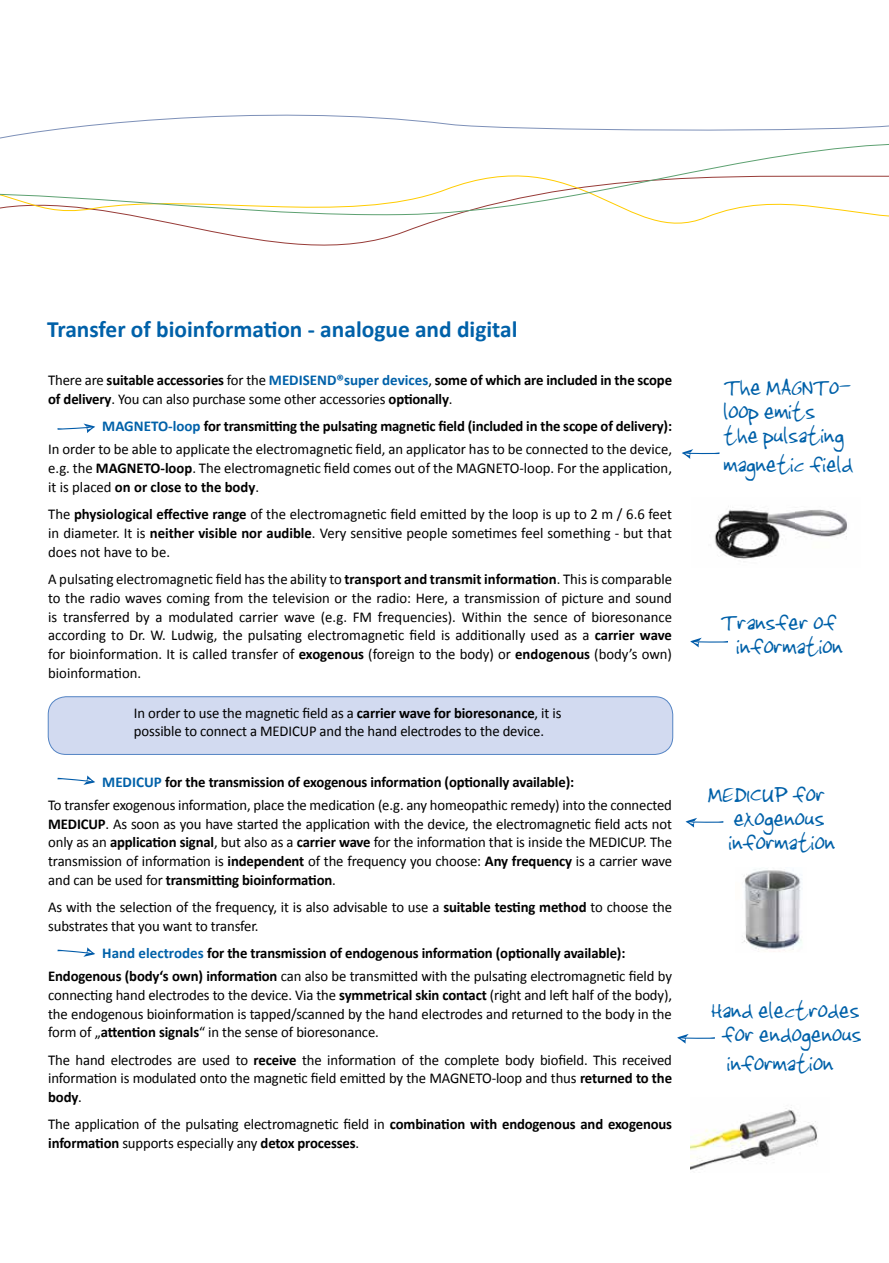
<style>
.page{position:relative;width:889px;height:1263px;background:#fff}
.page>*{position:absolute;margin:0;border:0;box-sizing:border-box;transform-origin:0 0}
.t1{font:33px/24px "Jenkinsv 20";color:#0061a9}
.t2{font:700 23.4px "Calibri";color:#0061a9}
.t3{font:15px/18.8px "Calibri";letter-spacing:-.01em;color:#000}
.t4{font:700 15px/18.8px "Calibri";letter-spacing:-.01em;color:#000}
.s1{font-weight:400}
.s2{color:#0061a9}
.s3{font-weight:700;color:#0061a9}
.s4{font-weight:700}
</style>
<div class="page">
<svg style="left:161px;top:114px;width:239px;height:5px"></svg>
<svg style="left:0;top:119px;width:889px;height:127px"></svg>
<svg style="left:0;top:143px;width:889px;height:92px"></svg>
<svg style="left:682px;top:449px;width:38px;height:10px"></svg>
<svg style="left:690px;top:637px;width:38px;height:11px"></svg>
<svg style="left:685px;top:818px;width:39px;height:10px"></svg>
<svg style="left:677px;top:1034px;width:38px;height:10px"></svg>
<div style="left:48px;top:697px;width:624px;height:57px;background:#d2daf0;border-radius:18px"></div>
<div style="left:48px;top:696px;width:625px;height:59px;border:1px solid #5484c4;border-radius:18px"></div>
<svg style="left:57px;top:423px;width:38px;height:10px"></svg>
<svg style="left:57px;top:775px;width:38px;height:10px"></svg>
<svg style="left:57px;top:947px;width:38px;height:10px"></svg>
<img style="left:714px;top:506px;width:133px;height:53px">
<img style="left:742px;top:869px;width:60px;height:81px">
<img style="left:690px;top:1105px;width:128px;height:65px">
<h2 class="t2" style="left:47px;top:314px;width:472px">Transfer of bioinformation - analogue and digital</h2>
<p class="t4" style="left:48px;top:371px;width:625px"><span class="s1">There are</span> suitable accessories <span class="s1">for the</span> <span class="s2">MEDISEND®super devices</span><span class="s1">,</span> some of which are included in the scope of delivery<span class="s1">. You can also purchase some other accessories</span> optionally<span class="s1">.</span></p>
<p class="t3" style="left:48px;top:415px;width:625px;line-height:23px;text-align:right"><span class="s3">MAGNETO-loop</span> <span class="s4">for transmitting the pulsating magnetic field (included in the scope of delivery):<br></span>In order to be able to applicate the electromagnetic field, an applicator has to be connected to the device,</p>
<p class="t3" style="left:48px;top:459px;width:625px">e.g. the <span class="s4">MAGNETO-loop</span>. The electromagnetic field comes out of the MAGNETO-loop. For the application, it is placed <span class="s4">on or close to the body</span>.</p>
<p class="t3" style="left:48px;top:505px;width:625px;text-align:justify">The <span class="s4">physiological effective range</span> of the electromagnetic field emitted by the loop is up to 2 m / 6.6 feet in diameter. It is <span class="s4">neither visible nor audible</span>. Very sensitive people sometimes feel something - but that does not have to be.</p>
<p class="t3" style="left:48px;top:570px;width:625px;text-align:justify">A pulsating electromagnetic field has the ability to <span class="s4">transport and transmit information</span>. This is comparable to the radio waves coming from the television or the radio: Here, a transmission of picture and sound is transferred by a modulated carrier wave (e.g. FM frequencies). Within the sence of bioresonance according to Dr. W. Ludwig, the pulsating electromagnetic field is additionally used as a <span class="s4">carrier wave </span>for bioinformation. It is called transfer of <span class="s4">exogenous</span> (foreign to the body) or <span class="s4">endogenous</span> (body’s own) bioinformation.</p>
<p class="t3" style="left:134px;top:703px;width:429px">In order to use the magnetic field as a <span class="s4">carrier wave for bioresonance</span>, it is possible to connect a MEDICUP and the hand electrodes to the device.</p>
<p class="t3" style="left:48px;top:770px;width:625px;line-height:23px;text-indent:54px"><span class="s3">MEDICUP</span> <span class="s4">for the transmission of exogenous information (optionally available):<br></span>To transfer exogenous information, place the medication (e.g. any homeopathic remedy) into the connected</p>
<p class="t3" style="left:48px;top:814px;width:625px;text-align:justify"><span class="s4">MEDICUP</span>. As soon as you have started the application with the device, the electromagnetic field acts not only as an <span class="s4">application signal</span>, but also as a <span class="s4">carrier wave</span> for the information that is inside the MEDICUP. The transmission of information is <span class="s4">independent</span> of the frequency you choose: <span class="s4">Any frequency</span> is a carrier wave and can be used for <span class="s4">transmitting bioinformation</span>.</p>
<p class="t3" style="left:48px;top:898px;width:625px">As with the selection of the frequency, it is also advisable to use a <span class="s4">suitable testing method</span> to choose the substrates that you want to transfer.</p>
<p class="t4" style="left:48px;top:942px;width:625px;line-height:23px;text-align:center"><span class="s2">Hand electrodes</span> for the transmission of endogenous information (optionally available):<br>Endogenous (body‘s own) information <span class="s1">can also be transmitted with the pulsating electromagnetic field by</span></p>
<p class="t3" style="left:48px;top:985px;width:625px;text-align:justify">connecting hand electrodes to the device. Via the <span class="s4">symmetrical skin contact</span> (right and left half of the body), the endogenous bioinformation is tapped/scanned by the hand electrodes and returned to the body in the form of „<span class="s4">attention signals</span>“ in the sense of bioresonance.</p>
<p class="t3" style="left:48px;top:1050px;width:625px;text-align:justify">The hand electrodes are used to <span class="s4">receive</span> the information of the complete body biofield. This received information is modulated onto the magnetic field emitted by the MAGNETO-loop and thus <span class="s4">returned to the body</span>.</p>
<p class="t3" style="left:48px;top:1115px;width:625px">The application of the pulsating electromagnetic field in <span class="s4">combination with endogenous and exogenous information</span> supports especially any <span class="s4">detox processes</span>.</p>
<h1 class="t1" style="left:723px;top:376px;width:129px">The MAGNTo&shy;loop emits the pulsating</h1>
<h1 class="t1" style="left:723px;top:452px;width:131px">magnetic field</h1>
<h1 class="t1" style="left:720px;top:610px;width:124px;text-align:center">Transfer of information</h1>
<h1 class="t1" style="left:727px;top:783px;width:108px;text-indent:-21px">MED1CUP for exogenous information</h1>
<h1 class="t1" style="left:710px;top:999px;width:152px;text-align:center">Hand electrodes for endogenous</h1>
<h1 class="t1" style="left:726px;top:1051px;width:108px">information</h1>
</div>
